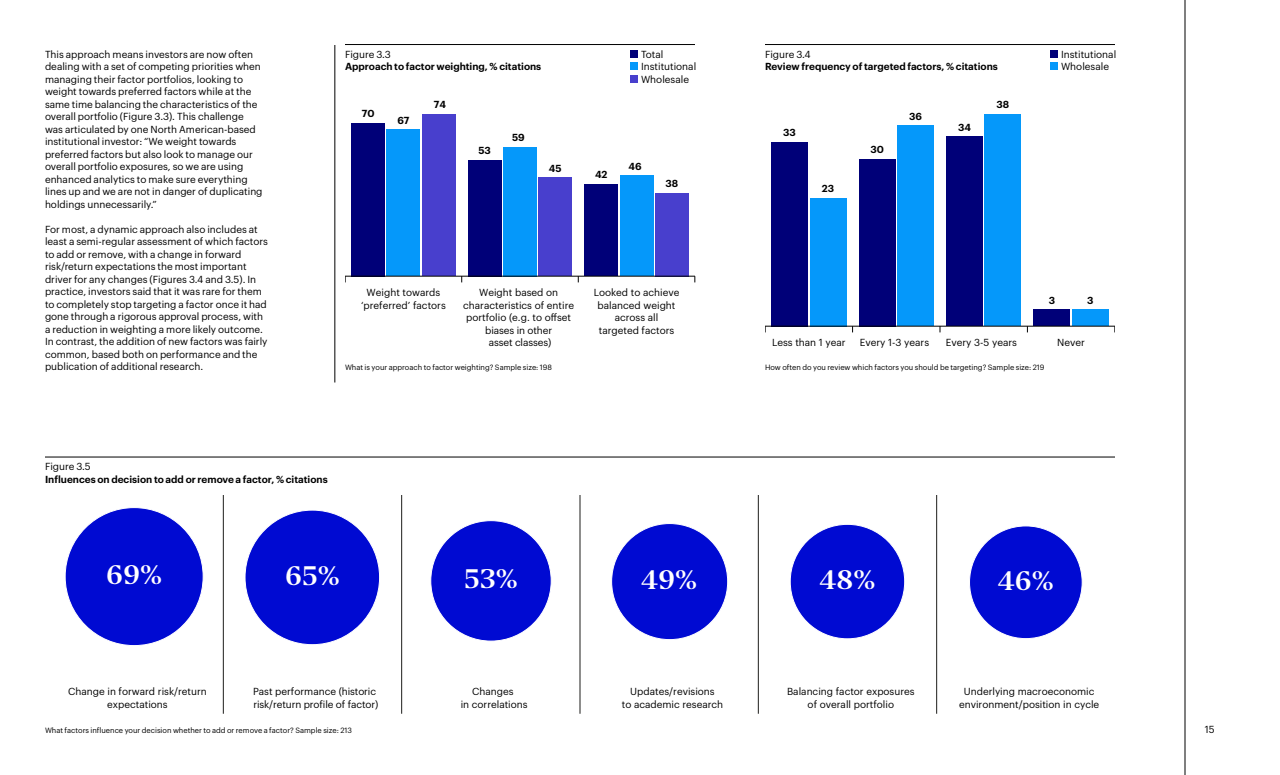
<style>
.page{position:relative;width:1280px;height:775px;background:#fff}
.page>*{position:absolute;margin:0;border:0;box-sizing:border-box;transform-origin:0 0}
.t1{font:25px "Invesco Editor";color:#fff}
.t2{font:10px/12.5px "Graphik";color:#000;text-align:center}
.t3{font:600 10px "Graphik";color:#000}
.t4{font:7.5px "Graphik";color:#000}
</style>
<div class="page">
<hr style="left:335px;top:45px;width:1px;height:337px;background:#000">
<hr style="left:345px;top:44px;width:350px;height:1px;background:#000">
<hr style="left:765px;top:44px;width:350px;height:1px;background:#000">
<div style="left:422px;top:114px;width:33px;height:162px;background:#483fcd"></div>
<div style="left:387px;top:130px;width:33px;height:146px;background:#0598fa"></div>
<div style="left:351px;top:123px;width:34px;height:153px;background:#000078"></div>
<div style="left:539px;top:178px;width:33px;height:98px;background:#483fcd"></div>
<div style="left:503px;top:147px;width:34px;height:129px;background:#0598fa"></div>
<div style="left:468px;top:160px;width:33px;height:116px;background:#000078"></div>
<div style="left:655px;top:193px;width:34px;height:83px;background:#483fcd"></div>
<div style="left:620px;top:175px;width:33px;height:101px;background:#0598fa"></div>
<div style="left:585px;top:184px;width:33px;height:92px;background:#000078"></div>
<hr style="left:345px;top:276px;width:350px;height:1px;background:#000">
<div style="left:810px;top:198px;width:36px;height:128px;background:#0598fa"></div>
<div style="left:771px;top:142px;width:37px;height:184px;background:#000078"></div>
<div style="left:897px;top:125px;width:37px;height:201px;background:#0598fa"></div>
<div style="left:859px;top:159px;width:36px;height:167px;background:#000078"></div>
<div style="left:985px;top:114px;width:36px;height:212px;background:#0598fa"></div>
<div style="left:946px;top:137px;width:37px;height:189px;background:#000078"></div>
<div style="left:1072px;top:309px;width:37px;height:17px;background:#0598fa"></div>
<div style="left:1034px;top:309px;width:36px;height:17px;background:#000078"></div>
<hr style="left:765px;top:326px;width:350px;height:1px;background:#000">
<div style="left:630px;top:50px;width:8px;height:8px;background:#000078"></div>
<div style="left:630px;top:63px;width:8px;height:7px;background:#0598fa"></div>
<div style="left:630px;top:75px;width:8px;height:7px;background:#483fcd"></div>
<div style="left:1050px;top:50px;width:8px;height:8px;background:#000078"></div>
<div style="left:1050px;top:63px;width:8px;height:7px;background:#0598fa"></div>
<hr style="left:45px;top:457px;width:1070px;height:1px;background:#000">
<div style="left:970px;top:526px;width:112px;height:113px;background:#000ad2;border-radius:50%"></div>
<div style="left:790px;top:524px;width:115px;height:115px;background:#000ad2;border-radius:50%"></div>
<div style="left:612px;top:524px;width:116px;height:116px;background:#000ad2;border-radius:50%"></div>
<div style="left:431px;top:521px;width:120px;height:120px;background:#000ad2;border-radius:50%"></div>
<div style="left:245px;top:510px;width:135px;height:135px;background:#000ad2;border-radius:50%"></div>
<hr style="left:223px;top:495px;width:1px;height:219px;background:#1d1d1b">
<hr style="left:401px;top:495px;width:1px;height:219px;background:#1d1d1b">
<hr style="left:580px;top:495px;width:1px;height:219px;background:#1d1d1b">
<hr style="left:758px;top:495px;width:1px;height:219px;background:#1d1d1b">
<hr style="left:936px;top:495px;width:1px;height:219px;background:#1d1d1b">
<div style="left:65px;top:508px;width:138px;height:138px;background:#000ad2;border-radius:50%"></div>
<hr style="left:1185px;top:0;width:1px;height:775px;background:#000">
<p class="t2" style="left:45px;top:47px;width:219px;text-align:left">This approach means investors are now often dealing with a set of competing priorities when managing their factor portfolios, looking to weight towards preferred factors while at the same time balancing the characteristics of the overall portfolio (Figure 3.3). This challenge was articulated by one North American-based institutional investor: “We weight towards preferred factors but also look to manage our overall portfolio exposures, so we are using enhanced analytics to make sure everything lines up and we are not in danger of duplicating holdings unnecessarily.”</p>
<p class="t2" style="left:45px;top:222px;width:224px;text-align:left">For most, a dynamic approach also includes at least a semi-regular assessment of which factors to add or remove, with a change in forward risk/return expectations the most important driver for any changes (Figures 3.4 and 3.5). In practice, investors said that it was rare for them to completely stop targeting a factor once it had gone through a rigorous approval process, with a reduction in weighting a more likely outcome.<br>In contrast, the addition of new factors was fairly common, based both on performance and the publication of additional research.</p>
<p class="t2" style="left:345px;top:47px;width:47px">Figure 3.3</p>
<p class="t3" style="left:345px;top:59px;width:198px">Approach to factor weighting, % citations</p>
<p class="t2" style="left:641px;top:47px;width:57px;text-align:left">Total<br>Institutional<br>Wholesale</p>
<p class="t2" style="left:1061px;top:47px;width:57px;text-align:left">Institutional<br>Wholesale</p>
<p class="t2" style="left:765px;top:47px;width:47px">Figure 3.4</p>
<p class="t3" style="left:765px;top:59px;width:234px">Review frequency of targeted factors, % citations</p>
<p class="t3" style="left:362px;top:106px;width:14px">70</p>
<p class="t3" style="left:397px;top:112px;width:14px">67</p>
<p class="t3" style="left:434px;top:97px;width:14px">74</p>
<p class="t3" style="left:512px;top:130px;width:14px">59</p>
<p class="t3" style="left:783px;top:125px;width:14px">33</p>
<p class="t3" style="left:909px;top:108px;width:14px">36</p>
<p class="t3" style="left:958px;top:119px;width:14px">34</p>
<p class="t3" style="left:997px;top:97px;width:14px">38</p>
<p class="t3" style="left:478px;top:143px;width:14px">53</p>
<p class="t3" style="left:870px;top:142px;width:15px">30</p>
<p class="t3" style="left:549px;top:161px;width:14px">45</p>
<p class="t3" style="left:595px;top:167px;width:14px">42</p>
<p class="t3" style="left:628px;top:158px;width:15px">46</p>
<p class="t3" style="left:666px;top:176px;width:14px">38</p>
<p class="t3" style="left:822px;top:181px;width:14px">23</p>
<p class="t2" style="left:361px;top:285px;width:86px">Weight towards ‘preferred’ factors</p>
<p class="t2" style="left:463px;top:285px;width:112px">Weight based on characteristics of entire portfolio (e.g. to offset biases in other<br>asset classes)</p>
<p class="t2" style="left:594px;top:285px;width:87px">Looked to achieve balanced weight across all targeted factors</p>
<p class="t3" style="left:1049px;top:292px;width:8px">3</p>
<p class="t3" style="left:1087px;top:292px;width:8px">3</p>
<p class="t2" style="left:772px;top:335px;width:75px">Less than 1 year</p>
<p class="t2" style="left:860px;top:335px;width:71px">Every 1-3 years</p>
<p class="t2" style="left:946px;top:335px;width:73px">Every 3-5 years</p>
<p class="t2" style="left:1057px;top:335px;width:29px">Never</p>
<p class="t4" style="left:345px;top:362px;width:209px">What is your approach to factor weighting? Sample size: 198</p>
<p class="t4" style="left:765px;top:362px;width:281px">How often do you review which factors you should be targeting? Sample size: 219</p>
<p class="t2" style="left:45px;top:459px;width:47px">Figure 3.5</p>
<p class="t3" style="left:45px;top:471px;width:284px">Influences on decision to add or remove a factor, % citations</p>
<h1 class="t1" style="left:106px;top:559px;width:58px">69%</h1>
<h1 class="t1" style="left:285px;top:560px;width:56px">65%</h1>
<h1 class="t1" style="left:464px;top:563px;width:56px">53%</h1>
<h1 class="t1" style="left:641px;top:564px;width:58px">49%</h1>
<h1 class="t1" style="left:820px;top:564px;width:57px">48%</h1>
<h1 class="t1" style="left:998px;top:564px;width:57px">46%</h1>
<p class="t2" style="left:68px;top:684px;width:140px">Change in forward risk/return expectations</p>
<p class="t2" style="left:253px;top:684px;width:127px;text-align:left">Past performance (historic risk/return profile of factor)</p>
<p class="t2" style="left:461px;top:684px;width:68px">Changes<br>in correlations</p>
<p class="t2" style="left:622px;top:684px;width:103px">Updates/revisions<br>to academic research</p>
<p class="t2" style="left:787px;top:684px;width:129px">Balancing factor exposures of overall portfolio</p>
<p class="t2" style="left:959px;top:684px;width:142px">Underlying macroeconomic environment/position in cycle</p>
<p class="t4" style="left:45px;top:724px;width:309px">What factors influence your decision whether to add or remove a factor? Sample size: 213</p>
<p class="t2" style="left:1205px;top:722px;width:11px">15</p>
</div>
